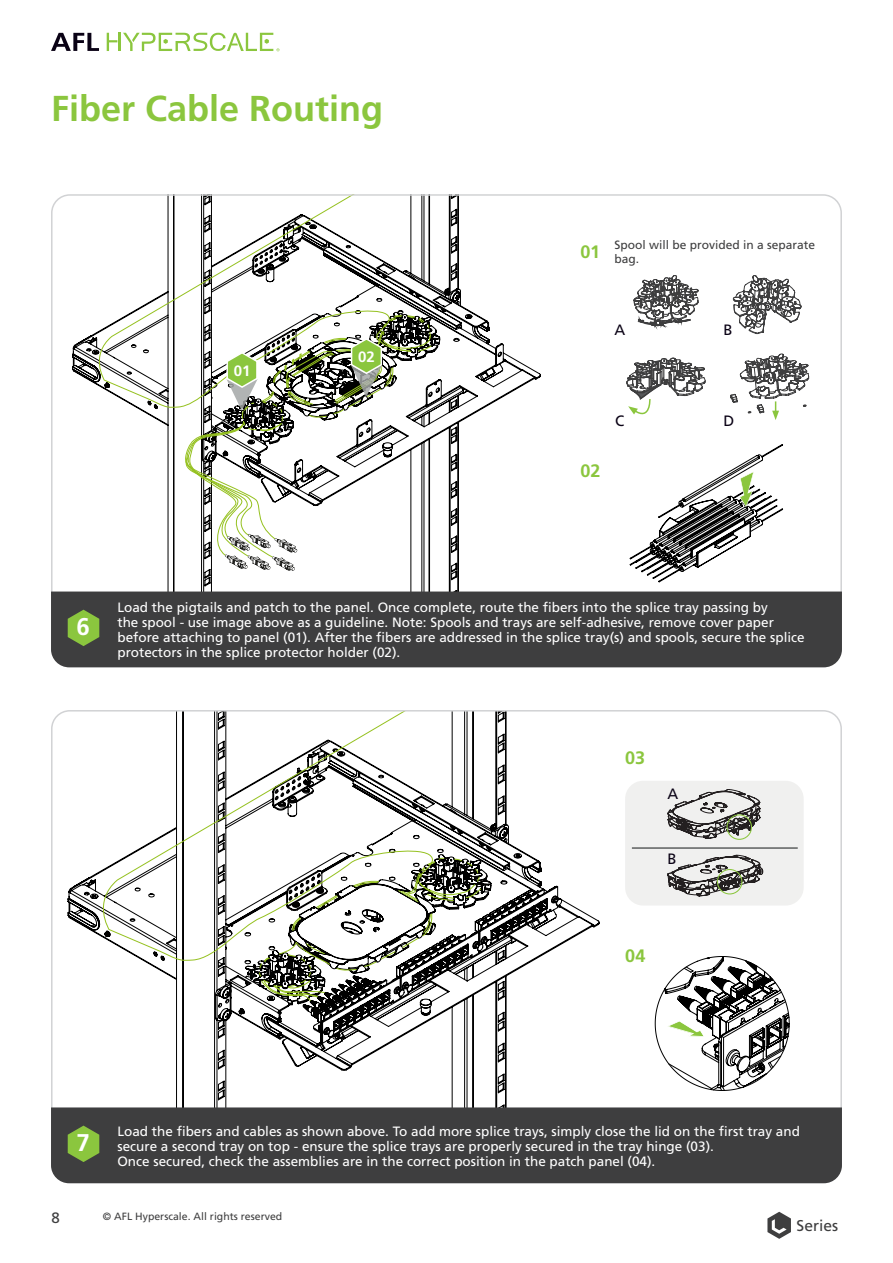
<style>
.page{position:relative;width:893px;height:1263px;background:#fff}
.page>*{position:absolute;margin:0;border:0;box-sizing:border-box;transform-origin:0 0}
.t1{font:700 36px "Frutiger LT Std";color:#8bc63e}
.t2{font:700 24.15px "Frutiger LT Std";color:#fff}
.t3{font:700 18px "Frutiger LT Std";letter-spacing:-.005em;color:#8bc63e}
.t4{font:15.6px "Frutiger LT Std";color:#3e3e3f}
.t5{font:15px "Frutiger LT Std";color:#0a0215}
.t6{font:700 15px "Frutiger LT Std";color:#fff}
.t7{font:15px "Frutiger LT Std";color:#3e3e3f}
.t8{font:13.5px/15px "Frutiger LT Std";color:#fff}
.t9{font:12px/13.5px "Frutiger LT Std";color:#3e3e3f}
.t10{font:10.5px "Frutiger LT Std";color:#3e3e3f}
</style>
<div class="page">
<svg style="left:51px;top:33px;width:48px;height:18px"></svg>
<hr style="left:118px;top:33px;width:3px;height:18px;background:#8bc63e">
<svg style="left:107px;top:33px;width:10px;height:18px"></svg>
<svg style="left:123px;top:33px;width:156px;height:18px"></svg>
<svg style="left:767px;top:1212px;width:24px;height:27px"></svg>
<svg style="left:72px;top:197px;width:448px;height:394px"></svg>
<svg style="left:89px;top:197px;width:322px;height:211px"></svg>
<hr style="left:177px;top:1199px;width:49px;height:1px;background:#000">
<hr style="left:452px;top:1199px;width:54px;height:1px;background:#000">
<svg style="left:67px;top:713px;width:453px;height:394px"></svg>
<svg style="left:92px;top:713px;width:362px;height:248px"></svg>
<svg style="left:291px;top:916px;width:11px;height:15px"></svg>
<svg style="left:316px;top:894px;width:22px;height:15px"></svg>
<svg style="left:353px;top:880px;width:27px;height:7px"></svg>
<svg style="left:364px;top:913px;width:69px;height:54px"></svg>
<svg style="left:397px;top:858px;width:85px;height:45px"></svg>
<svg style="left:259px;top:941px;width:98px;height:60px"></svg>
<div style="left:51px;top:591px;width:791px;height:76px;background:#3e3e3f"></div>
<div style="left:51px;top:1107px;width:791px;height:76px;background:#3e3e3f"></div>
<svg style="left:68px;top:610px;width:31px;height:36px"></svg>
<svg style="left:68px;top:1125px;width:31px;height:37px"></svg>
<svg style="left:182px;top:315px;width:250px;height:256px"></svg>
<div style="left:625px;top:781px;width:179px;height:124px;background:#f0f0ef;border-radius:18px"></div>
<svg style="left:667px;top:789px;width:94px;height:51px"></svg>
<svg style="left:667px;top:855px;width:96px;height:42px"></svg>
<svg style="left:662px;top:956px;width:128px;height:135px"></svg>
<hr style="left:632px;top:847px;width:166px;height:2px;background:#5c5f5f">
<div style="left:726px;top:814px;width:26px;height:26px;border:1px solid #8bc63e;border-radius:50%"></div>
<div style="left:717px;top:869px;width:25px;height:25px;border:1px solid #8bc63e;border-radius:50%"></div>
<svg style="left:520px;top:362px;width:142px;height:692px"></svg>
<svg style="left:600px;top:275px;width:209px;height:308px"></svg>
<h1 class="t1" style="left:51px;top:93px;width:334px">Fiber Cable Routing</h1>
<p class="t6" style="left:234px;top:364px;width:18px">01</p>
<p class="t6" style="left:358px;top:350px;width:18px">02</p>
<h3 class="t3" style="left:580px;top:244px;width:21px">01</h3>
<p class="t9" style="left:614px;top:239px;width:202px">Spool will be provided in a separate bag.</p>
<p class="t5" style="left:614px;top:323px;width:12px">A</p>
<p class="t5" style="left:723px;top:323px;width:11px">B</p>
<h3 class="t3" style="left:580px;top:463px;width:21px">02</h3>
<p class="t5" style="left:615px;top:415px;width:11px">C</p>
<p class="t5" style="left:723px;top:415px;width:12px">D</p>
<h2 class="t2" style="left:77px;top:617px;width:15px">6</h2>
<p class="t8" style="left:117px;top:601px;width:689px">Load the pigtails and patch to the panel. Once complete, route the fibers into the splice tray passing by<br>the spool - use image above as a guideline. Note: Spools and trays are self-adhesive, remove cover paper before attaching to panel (01). After the fibers are addressed in the splice tray(s) and spools, secure the splice protectors in the splice protector holder (02).</p>
<h3 class="t3" style="left:625px;top:750px;width:21px">03</h3>
<p class="t5" style="left:668px;top:788px;width:12px">A</p>
<p class="t5" style="left:668px;top:853px;width:11px">B</p>
<h3 class="t3" style="left:625px;top:948px;width:22px">04</h3>
<h2 class="t2" style="left:77px;top:1133px;width:15px">7</h2>
<p class="t8" style="left:117px;top:1124px;width:684px">Load the fibers and cables as shown above. To add more splice trays, simply close the lid on the first tray and secure a second tray on top - ensure the splice trays are properly secured in the tray hinge (03).<br>Once secured, check the assemblies are in the correct position in the patch panel (04).</p>
<p class="t7" style="left:52px;top:1212px;width:10px">8</p>
<p class="t10" style="left:103px;top:1211px;width:181px">© AFL Hyperscale. All rights reserved</p>
<p class="t4" style="left:797px;top:1219px;width:43px">Series</p>
</div>
